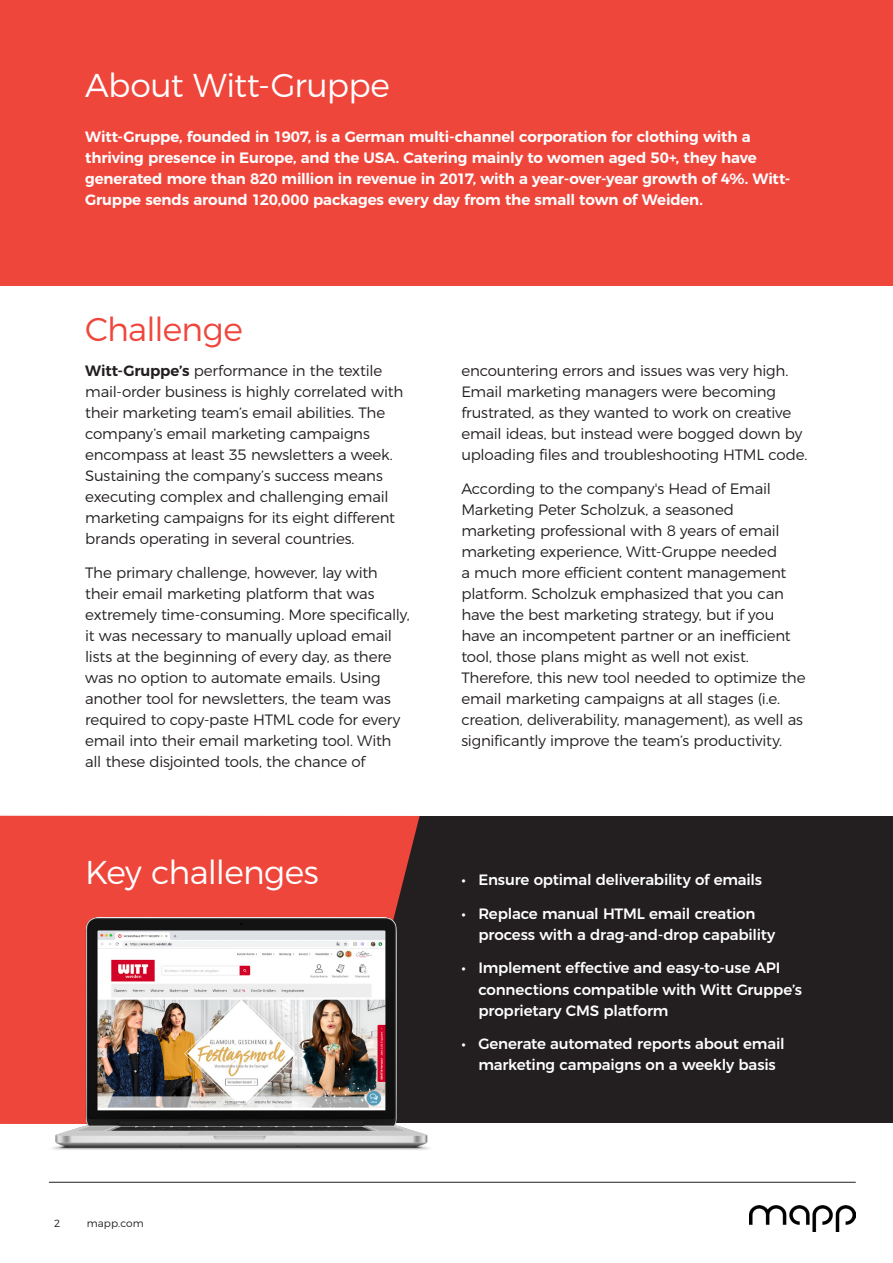
<style>
.page{position:relative;width:893px;height:1263px;background:#fff}
.page>*{position:absolute;margin:0;border:0;box-sizing:border-box;transform-origin:0 0}
.t1{font:300 33px "Montserrat";letter-spacing:-.02em;color:#fff}
.t2{font:300 33px "Montserrat";letter-spacing:-.02em;color:#ef463c}
.Body{font:300 15px/21px "Montserrat";letter-spacing:-.015em;color:#231f20}
.Introduction{font:600 15px/21px "Montserrat";letter-spacing:-.01em;color:#fff}
.t3{font:500 15px/21px "Montserrat";letter-spacing:-.01em;color:#fff}
.Page_Sub_-_dark{font:300 10.5px "Montserrat";letter-spacing:.01em;color:#231f20}
.s1{font-weight:600}
</style>
<div class="page">
<img style="left:750px;top:1205px;width:106px;height:27px">
<div style="left:0;top:816px;width:893px;height:307px;background:#231f20"></div>
<div style="left:0;top:815px;width:420px;height:309px;background:#ef463c"></div>
<div style="left:0;top:0;width:893px;height:285px;background:#ef463c"></div>
<hr style="left:49px;top:1182px;width:807px;height:1px;background:#231f20">
<img style="left:48px;top:917px;width:381px;height:233px">
<h1 class="t1" style="left:85px;top:59px;width:306px">About Witt-Gruppe</h1>
<p class="Introduction" style="left:85px;top:125px;width:707px">Witt-Gruppe, founded in 1907, is a German multi-channel corporation for clothing with a thriving presence in Europe, and the USA. Catering mainly to women aged 50+, they have generated more than 820 million in revenue in 2017, with a year-over-year growth of 4%. Witt-Gruppe sends around 120,000 packages every day from the small town of Weiden.</p>
<h1 class="t2" style="left:85px;top:303px;width:159px">Challenge</h1>
<p class="Body" style="left:85px;top:359px;width:320px"><span class="s1">Witt-Gruppe’s</span> performance in the textile mail-order business is highly correlated with their marketing team’s email abilities. The company’s email marketing campaigns encompass at least 35 newsletters a week.<br>Sustaining the company’s success means executing complex and challenging email marketing campaigns for its eight different brands operating in several countries.</p>
<p class="Body" style="left:85px;top:561px;width:326px">The primary challenge, however, lay with their email marketing platform that was extremely time-consuming. More specifically, it was necessary to manually upload email lists at the beginning of every day, as there was no option to automate emails. Using another tool for newsletters, the team was required to copy-paste HTML code for every email into their email marketing tool. With all these disjointed tools, the chance of</p>
<h1 class="t1" style="left:85px;top:847px;width:235px">Key challenges</h1>
<p class="Body" style="left:461px;top:359px;width:347px">encountering errors and issues was very high.<br>Email marketing managers were becoming frustrated, as they wanted to work on creative email ideas, but instead were bogged down by uploading files and troubleshooting HTML code.</p>
<p class="Body" style="left:461px;top:477px;width:346px">According to the company's Head of Email Marketing Peter Scholzuk, a seasoned marketing professional with 8 years of email marketing experience, Witt-Gruppe needed<br>a much more efficient content management platform. Scholzuk emphasized that you can have the best marketing strategy, but if you have an incompetent partner or an inefficient tool, those plans might as well not exist.<br>Therefore, this new tool needed to optimize the email marketing campaigns at all stages (i.e. creation, deliverability, management), as well as significantly improve the team’s productivity.</p>
<p class="t3" style="left:461px;top:868px;width:302px">• Ensure optimal deliverability of emails</p>
<p class="t3" style="left:478px;top:902px;width:299px;text-indent:-17px">• Replace manual HTML email creation process with a drag-and-drop capability</p>
<p class="t3" style="left:478px;top:956px;width:325px;text-indent:-17px">• Implement effective and easy-to-use API connections compatible with Witt Gruppe’s proprietary CMS platform</p>
<p class="t3" style="left:461px;top:1032px;width:325px;text-align:center">• Generate automated reports about email marketing campaigns on a weekly basis</p>
<p class="Page_Sub_-_dark" style="left:54px;top:1214px;width:8px">2</p>
<p class="Page_Sub_-_dark" style="left:87px;top:1214px;width:59px">mapp.com</p>
</div>
